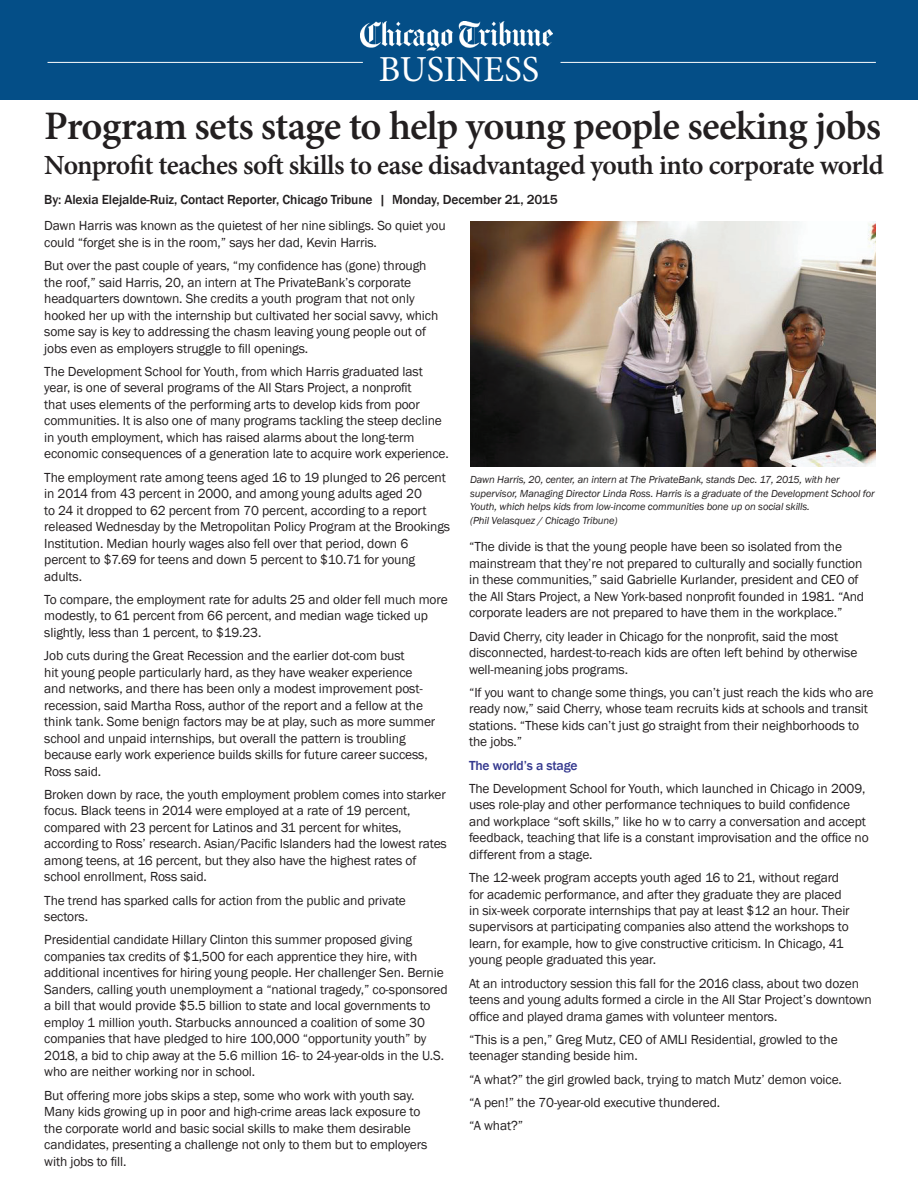
<style>
.page{position:relative;width:918px;height:1188px;background:#fff}
.page>*{position:absolute;margin:0;border:0;box-sizing:border-box;transform-origin:0 0}
.t1{font:600 40.5px "Minion Pro";letter-spacing:-.02em;color:#231f20}
.t2{font:36.6px "Minion Pro";color:#fff}
.t3{font:600 27.75px "Minion Pro";letter-spacing:-.02em;color:#231f20}
.t4{font:13.5px/16.5px "Franklin Gothic";letter-spacing:-.01em;color:#231f20}
.t5{font:500 13.5px "Franklin Gothic";letter-spacing:-.01em;color:#231f20}
.t6{font:500 13.5px "Franklin Gothic";letter-spacing:-.01em;color:#34388e}
.t7{font:italic 10.5px/13.5px "Franklin Gothic";letter-spacing:-.01em;color:#231f20}
</style>
<div class="page">
<img style="left:470px;top:221px;width:406px;height:246px">
<div style="left:0;top:0;width:918px;height:99px;background:#044e87"></div>
<img style="left:360px;top:22px;width:192px;height:29px">
<hr style="left:48px;top:62px;width:315px;height:1px;background:#fff">
<hr style="left:561px;top:62px;width:315px;height:1px;background:#fff">
<h2 class="t2" style="left:379px;top:44px;width:162px">BUSINESS</h2>
<h1 class="t1" style="left:44px;top:98px;width:838px">Program sets stage to help young people seeking jobs</h1>
<h3 class="t3" style="left:44px;top:146px;width:841px">Nonprofit teaches soft skills to ease disadvantaged youth into corporate world</h3>
<p class="t5" style="left:44px;top:191px;width:515px">By: Alexia Elejalde-Ruiz, Contact Reporter, Chicago Tribune | Monday, December 21, 2015</p>
<p class="t4" style="left:44px;top:218px;width:403px">Dawn Harris was known as the quietest of her nine siblings. So quiet you could “forget she is in the room,” says her dad, Kevin Harris.</p>
<p class="t4" style="left:44px;top:258px;width:396px">But over the past couple of years, “my confidence has (gone) through the roof,” said Harris, 20, an intern at The PrivateBank’s corporate headquarters downtown. She credits a youth program that not only hooked her up with the internship but cultivated her social savvy, which some say is key to addressing the chasm leaving young people out of jobs even as employers struggle to fill openings.</p>
<p class="t4" style="left:44px;top:363px;width:406px">The Development School for Youth, from which Harris graduated last year, is one of several programs of the All Stars Project, a nonprofit<br>that uses elements of the performing arts to develop kids from poor communities. It is also one of many programs tackling the steep decline in youth employment, which has raised alarms about the long-term economic consequences of a generation late to acquire work experience.</p>
<p class="t4" style="left:44px;top:469px;width:407px">The employment rate among teens aged 16 to 19 plunged to 26 percent in 2014 from 43 percent in 2000, and among young adults aged 20<br>to 24 it dropped to 62 percent from 70 percent, according to a report released Wednesday by the Metropolitan Policy Program at the Brookings Institution. Median hourly wages also fell over that period, down 6 percent to $7.69 for teens and down 5 percent to $10.71 for young adults.</p>
<p class="t4" style="left:44px;top:591px;width:405px">To compare, the employment rate for adults 25 and older fell much more modestly, to 61 percent from 66 percent, and median wage ticked up slightly, less than 1 percent, to $19.23.</p>
<p class="t4" style="left:44px;top:648px;width:393px">Job cuts during the Great Recession and the earlier dot-com bust<br>hit young people particularly hard, as they have weaker experience and networks, and there has been only a modest improvement post&shy;recession, said Martha Ross, author of the report and a fellow at the think tank. Some benign factors may be at play, such as more summer school and unpaid internships, but overall the pattern is troubling because early work experience builds skills for future career success, Ross said.</p>
<p class="t4" style="left:44px;top:786px;width:404px">Broken down by race, the youth employment problem comes into starker focus. Black teens in 2014 were employed at a rate of 19 percent, compared with 23 percent for Latinos and 31 percent for whites, according to Ross’ research. Asian/Pacific Islanders had the lowest rates among teens, at 16 percent, but they also have the highest rates of school enrollment, Ross said.</p>
<p class="t4" style="left:44px;top:892px;width:363px">The trend has sparked calls for action from the public and private sectors.</p>
<p class="t4" style="left:44px;top:932px;width:405px">Presidential candidate Hillary Clinton this summer proposed giving companies tax credits of $1,500 for each apprentice they hire, with additional incentives for hiring young people. Her challenger Sen. Bernie Sanders, calling youth unemployment a “national tragedy,” co-sponsored a bill that would provide $5.5 billion to state and local governments to employ 1 million youth. Starbucks announced a coalition of some 30 companies that have pledged to hire 100,000 “opportunity youth” by 2018, a bid to chip away at the 5.6 million 16- to 24-year-olds in the U.S. who are neither working nor in school.</p>
<p class="t4" style="left:44px;top:1087px;width:385px">But offering more jobs skips a step, some who work with youth say.<br>Many kids growing up in poor and high-crime areas lack exposure to the corporate world and basic social skills to make them desirable candidates, presenting a challenge not only to them but to employers with jobs to fill.</p>
<p class="t7" style="left:470px;top:473px;width:406px">Dawn Harris, 20, center, an intern at The PrivateBank, stands Dec. 17, 2015, with her supervisor, Managing Director Linda Ross. Harris is a graduate of the Development School for Youth, which helps kids from low-income communities bone up on social skills.<br>(Phil Velasquez / Chicago Tribune)</p>
<p class="t4" style="left:469px;top:539px;width:397px">“The divide is that the young people have been so isolated from the mainstream that they’re not prepared to culturally and socially function in these communities,” said Gabrielle Kurlander, president and CEO of the All Stars Project, a New York-based nonprofit founded in 1981. “And corporate leaders are not prepared to have them in the workplace.”</p>
<p class="t4" style="left:469px;top:628px;width:390px">David Cherry, city leader in Chicago for the nonprofit, said the most disconnected, hardest-to-reach kids are often left behind by otherwise well-meaning jobs programs.</p>
<p class="t4" style="left:469px;top:684px;width:406px">“If you want to change some things, you can’t just reach the kids who are ready now,” said Cherry, whose team recruits kids at schools and transit stations. “These kids can’t just go straight from their neighborhoods to the jobs.”</p>
<p class="t6" style="left:469px;top:757px;width:110px">The world’s a stage</p>
<p class="t4" style="left:469px;top:780px;width:401px">The Development School for Youth, which launched in Chicago in 2009, uses role-play and other performance techniques to build confidence and workplace “soft skills,” like ho w to carry a conversation and accept feedback, teaching that life is a constant improvisation and the office no different from a stage.</p>
<p class="t4" style="left:469px;top:870px;width:382px">The 12-week program accepts youth aged 16 to 21, without regard for academic performance, and after they graduate they are placed in six-week corporate internships that pay at least $12 an hour. Their supervisors at participating companies also attend the workshops to learn, for example, how to give constructive criticism. In Chicago, 41 young people graduated this year.</p>
<p class="t4" style="left:469px;top:975px;width:404px">At an introductory session this fall for the 2016 class, about two dozen teens and young adults formed a circle in the All Star Project’s downtown office and played drama games with volunteer mentors.</p>
<p class="t4" style="left:469px;top:1032px;width:370px">“This is a pen,” Greg Mutz, CEO of AMLI Residential, growled to the teenager standing beside him.</p>
<p class="t4" style="left:469px;top:1068px;width:374px;line-height:23.2px">“A what?” the girl growled back, trying to match Mutz’ demon voice. “A pen!” the 70-year-old executive thundered.<br>“A what?”</p>
</div>
